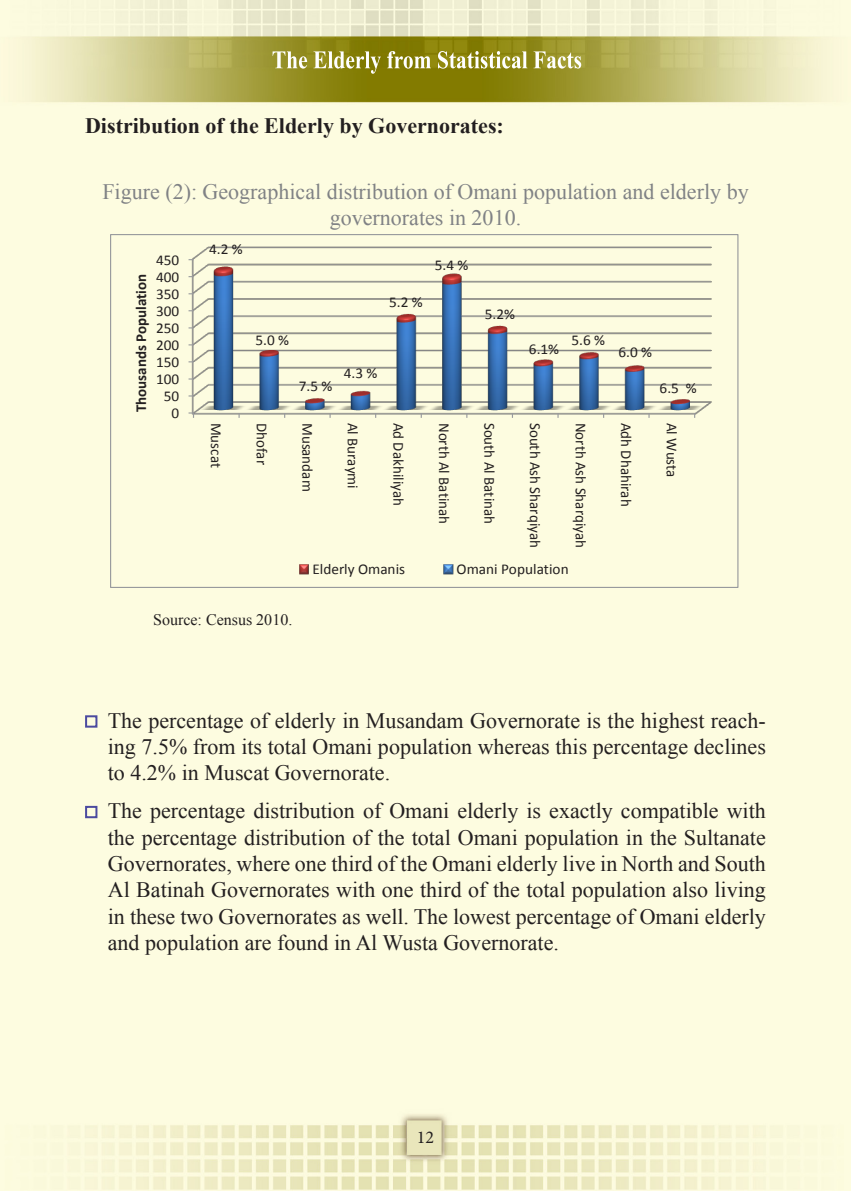
<style>
.page{position:relative;width:851px;height:1191px;background:#fff}
.page>*{position:absolute;margin:0;border:0;box-sizing:border-box;transform-origin:0 0}
.t1{font:22px/26.4px "Times New Roman";color:#231f20}
.t2{font:22px/26.4px "Times New Roman";color:#808285;text-align:center}
.t3{font:700 22px "Times New Roman";color:#231f20}
.t4{font:18px "Minion Pro";color:#231f20}
.t5{font:16px "Times New Roman";color:#231f20}
.t6{font:15.2px "Calibri";color:#231f20}
.t7{font:700 15.2px "Calibri";color:#231f20}
.t8{font:15px "Calibri";color:#231f20}
</style>
<div class="page">
<img style="left:0;top:0;width:850px;height:1191px">
<svg style="left:272px;top:51px;width:309px;height:23px"></svg>
<div style="left:85px;top:715px;width:12px;height:12px;border:2px solid #4b4a9f"></div>
<div style="left:85px;top:806px;width:12px;height:12px;border:2px solid #4b4a9f"></div>
<img style="left:190px;top:244px;width:525px;height:171px">
<svg style="left:188px;top:412px;width:6px;height:6px"></svg>
<svg style="left:298px;top:564px;width:12px;height:10px"></svg>
<svg style="left:443px;top:564px;width:10px;height:10px"></svg>
<p class="t3" style="left:85px;top:110px;width:420px">Distribution of the Elderly by Governorates:</p>
<p class="t2" style="left:102px;top:178px;width:647px">Figure :)2( Geographical distribution of Omani population and elderly by governorates in 2010.</p>
<p class="t8" style="left:156px;top:250px;width:25px">450</p>
<p class="t8" style="left:156px;top:267px;width:25px">400</p>
<p class="t7" style="left:132px;top:412px;width:140px;rotate:-90deg">Thousands Population</p>
<p class="t8" style="left:156px;top:284px;width:25px">350</p>
<p class="t8" style="left:156px;top:302px;width:25px">300</p>
<p class="t8" style="left:156px;top:319px;width:25px">250</p>
<p class="t8" style="left:156px;top:336px;width:25px">200</p>
<p class="t8" style="left:156px;top:353px;width:25px">150</p>
<p class="t8" style="left:156px;top:370px;width:25px">100</p>
<p class="t8" style="left:164px;top:387px;width:17px">50</p>
<p class="t8" style="left:171px;top:404px;width:9px">0</p>
<p class="t8" style="left:209px;top:240px;width:35px">4.2 %</p>
<p class="t8" style="left:255px;top:330px;width:35px">5.0 %</p>
<p class="t8" style="left:299px;top:376px;width:35px">7.5 %</p>
<p class="t8" style="left:344px;top:364px;width:35px">4.3 %</p>
<p class="t8" style="left:389px;top:293px;width:35px">5.2 %</p>
<p class="t8" style="left:434px;top:255px;width:35px">5.4 %</p>
<p class="t8" style="left:484px;top:304px;width:32px">5.2%</p>
<p class="t8" style="left:571px;top:331px;width:35px">5.6 %</p>
<p class="t8" style="left:529px;top:340px;width:32px">6.1%</p>
<p class="t8" style="left:618px;top:342px;width:35px">6.0 %</p>
<p class="t8" style="left:659px;top:379px;width:21px">6.5</p>
<p class="t8" style="left:685px;top:379px;width:12px">%</p>
<p class="t6" style="left:226px;top:423px;width:47px;rotate:90deg">Muscat</p>
<p class="t6" style="left:271px;top:423px;width:43px;rotate:90deg">Dhofar</p>
<p class="t6" style="left:317px;top:423px;width:70px;rotate:90deg">Musandam</p>
<p class="t6" style="left:362px;top:423px;width:67px;rotate:90deg">Al Buraymi</p>
<p class="t6" style="left:408px;top:422px;width:85px;rotate:90deg">Ad Dakhiliyah</p>
<p class="t6" style="left:453px;top:423px;width:103px;rotate:90deg">North Al Batinah</p>
<p class="t6" style="left:499px;top:423px;width:103px;rotate:90deg">South Al Batinah</p>
<p class="t6" style="left:544px;top:423px;width:127px;rotate:90deg">South Ash Sharqiyah</p>
<p class="t6" style="left:590px;top:422px;width:127px;rotate:90deg">North Ash Sharqiyah</p>
<p class="t6" style="left:635px;top:423px;width:85px;rotate:90deg">Adh Dhahirah</p>
<p class="t6" style="left:681px;top:423px;width:56px;rotate:90deg">Al Wusta</p>
<p class="t8" style="left:312px;top:560px;width:94px">Elderly Omanis</p>
<p class="t8" style="left:456px;top:560px;width:114px">Omani Population</p>
<p class="t5" style="left:153px;top:609px;width:141px">Source: Census 2010.</p>
<p class="t1" style="left:108px;top:706px;width:659px">The percentage of elderly in Musandam Governorate is the highest reach-</p>
<p class="t1" style="left:108px;top:754px;width:659px;line-height:37.8px">to 4.2% in Muscat Governorate.<br>The percentage distribution of Omani elderly is exactly compatible with</p>
<p class="t1" style="left:108px;top:823px;width:659px;text-align:justify">the percentage distribution of the total Omani population in the Sultanate Governorates, where one third of the Omani elderly live in North and South Al Batinah Governorates with one third of the total population also living in these two Governorates as well. The lowest percentage of Omani elderly and population are found in Al Wusta Governorate.</p>
<p class="t1" style="left:108px;top:733px;width:659px">ing 7.5% from its total Omani population whereas this percentage declines</p>
<p class="t4" style="left:417px;top:1125px;width:19px">12</p>
</div>
